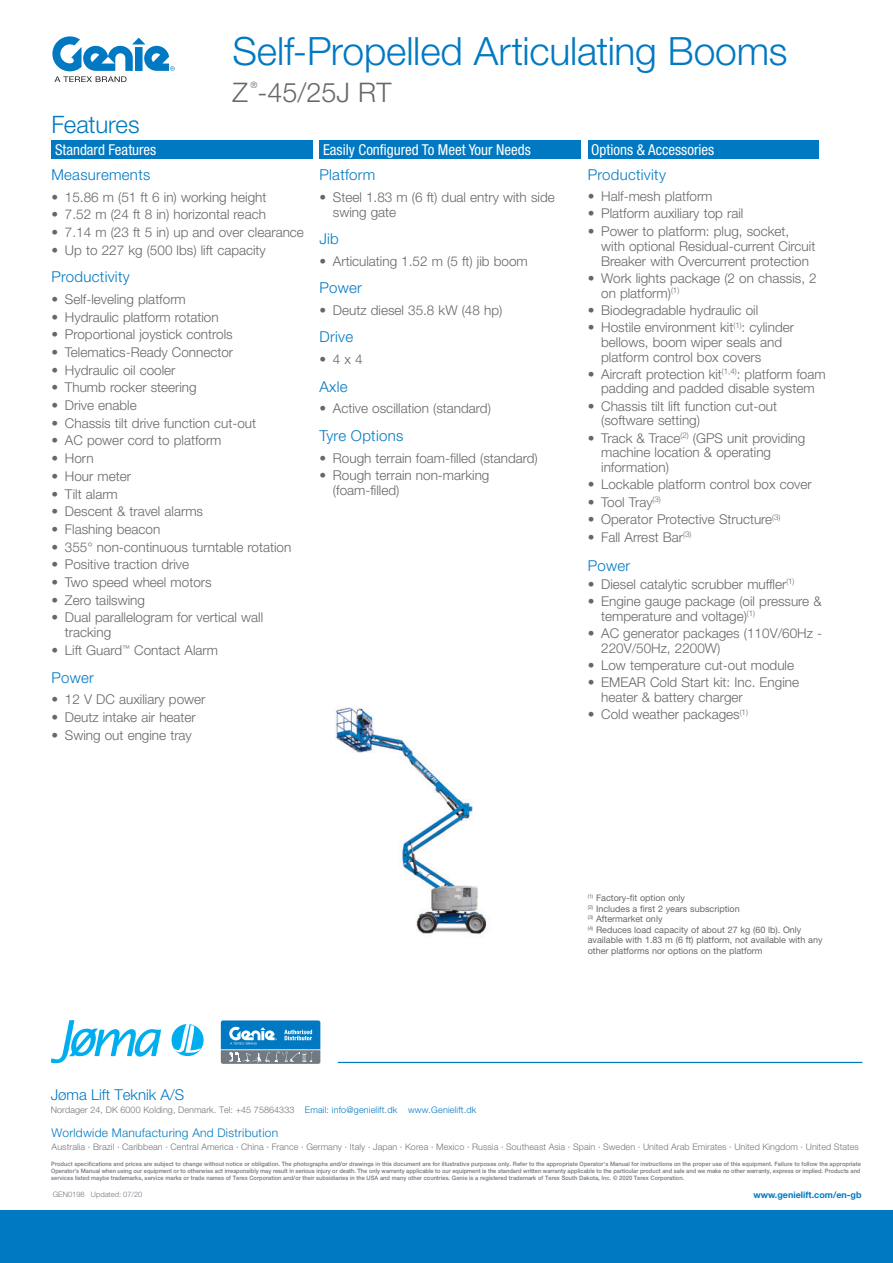
<style>
.page{position:relative;width:893px;height:1263px;background:#fff}
.page>*{position:absolute;margin:0;border:0;box-sizing:border-box;transform-origin:0 0}
.t1{font:300 39px "Helvetica Neue LT Std";letter-spacing:-.005em;color:#0079c2}
.t2{font:300 27px "Helvetica Neue LT Std";color:#67676a}
.t3{font:300 24px "Helvetica Neue LT Std";letter-spacing:-.01em;color:#0079c2}
.t4{font:300 15px "Helvetica Neue LT Std";letter-spacing:.02em;color:#0079c2}
.t5{font:condensed 15px "Helvetica Neue LT Std";color:#fff}
.t6{font:300 15px "Helvetica Neue LT Std";color:#0079c2}
.t7{font:300 13.5px/14.7px "Helvetica Neue LT Std";color:#67676a}
.t8{font:300 12px "Helvetica Neue LT Std";letter-spacing:.02em;color:#0079c2}
.t9{font:300 9px "Helvetica Neue LT Std";letter-spacing:.01em;color:#71757b}
.t10{font:9px/10.5px "Helvetica Neue LT Std";color:#67676a}
.t11{font:700 9px "Helvetica Neue LT Std";color:#0079c2}
.t12{font:300 8.7px "Helvetica Neue LT Std";color:#67676a}
.t13{font:300 7.5px "Helvetica Neue LT Std";color:#717a82}
.t14{font:500 6px/7.2px "Helvetica Neue LT Std";letter-spacing:.01em;color:#71757b;text-align:justify;scale:.95 1}
.s1{color:#0079c2}
</style>
<div class="page">
<svg style="left:52px;top:36px;width:123px;height:46px"></svg>
<div style="left:588px;top:140px;width:231px;height:19px;background:#0079c2"></div>
<div style="left:319px;top:140px;width:262px;height:19px;background:#0079c2"></div>
<div style="left:51px;top:140px;width:262px;height:19px;background:#0079c2"></div>
<img style="left:335px;top:707px;width:152px;height:227px">
<div style="left:0;top:1210px;width:893px;height:53px;background:#0079c2"></div>
<svg style="left:221px;top:1020px;width:99px;height:44px;background:#4b90ba"></svg>
<svg style="left:51px;top:1020px;width:110px;height:43px"></svg>
<svg style="left:172px;top:1024px;width:32px;height:32px"></svg>
<svg style="left:174px;top:1024px;width:27px;height:29px"></svg>
<hr style="left:338px;top:1062px;width:524px;height:1px;background:#0079c2">
<h1 class="t1" style="left:233px;top:27px;width:556px">Self-Propelled Articulating Booms</h1>
<h3 class="t3" style="left:51px;top:110px;width:90px">Features</h3>
<p class="t12" style="left:250px;top:80px;width:8px">®</p>
<h2 class="t2" style="left:233px;top:76px;width:160px">Z -45/25J RT</h2>
<p class="t5" style="left:55px;top:141px;width:103px">Standard Features</p>
<p class="t5" style="left:323px;top:141px;width:209px">Easily Configured To Meet Your Needs</p>
<p class="t4" style="left:51px;top:165px;width:100px">Measurements</p>
<p class="t7" style="left:51px;top:189px;width:216px">• 15.86 m (51 ft 6 in) working height</p>
<p class="t7" style="left:51px;top:207px;width:216px">• 7.52 m (24 ft 8 in) horizontal reach</p>
<p class="t7" style="left:51px;top:224px;width:254px">• 7.14 m (23 ft 5 in) up and over clearance</p>
<p class="t7" style="left:51px;top:242px;width:216px">• Up to 227 kg (500 lbs) lift capacity</p>
<p class="t4" style="left:51px;top:268px;width:80px">Productivity</p>
<p class="t7" style="left:51px;top:291px;width:136px">• Self-leveling platform</p>
<p class="t7" style="left:51px;top:309px;width:169px">• Hydraulic platform rotation</p>
<p class="t7" style="left:51px;top:327px;width:183px">• Proportional joystick controls</p>
<p class="t7" style="left:51px;top:344px;width:183px">• Telematics-Ready Connector</p>
<p class="t7" style="left:51px;top:362px;width:126px">• Hydraulic oil cooler</p>
<p class="t7" style="left:51px;top:380px;width:147px">• Thumb rocker steering</p>
<p class="t7" style="left:51px;top:398px;width:87px">• Drive enable</p>
<p class="t7" style="left:51px;top:415px;width:206px">• Chassis tilt drive function cut-out</p>
<p class="t7" style="left:51px;top:433px;width:172px">• AC power cord to platform</p>
<p class="t7" style="left:51px;top:451px;width:44px">• Horn</p>
<p class="t7" style="left:51px;top:468px;width:81px">• Hour meter</p>
<p class="t7" style="left:51px;top:486px;width:68px">• Tilt alarm</p>
<p class="t7" style="left:51px;top:504px;width:153px">• Descent &amp; travel alarms</p>
<p class="t7" style="left:51px;top:521px;width:110px">• Flashing beacon</p>
<p class="t7" style="left:51px;top:539px;width:241px">• 355° non-continuous turntable rotation</p>
<p class="t7" style="left:51px;top:557px;width:139px">• Positive traction drive</p>
<p class="t7" style="left:51px;top:575px;width:162px">• Two speed wheel motors</p>
<p class="t7" style="left:51px;top:592px;width:95px">• Zero tailswing</p>
<p class="t7" style="left:65px;top:610px;width:200px;text-indent:-14px">• Dual parallelogram for vertical wall tracking</p>
<p class="t7" style="left:51px;top:643px;width:168px">• Lift Guard<sup>™</sup> Contact Alarm</p>
<p class="t4" style="left:51px;top:668px;width:44px">Power</p>
<p class="t7" style="left:51px;top:692px;width:156px">• 12 V DC auxiliary power</p>
<p class="t7" style="left:51px;top:710px;width:146px">• Deutz intake air heater</p>
<p class="t7" style="left:51px;top:727px;width:142px">• Swing out engine tray</p>
<p class="t4" style="left:319px;top:165px;width:57px">Platform</p>
<p class="t7" style="left:333px;top:189px;width:223px;text-indent:-14px">• Steel 1.83 m (6 ft) dual entry with side swing gate</p>
<p class="t4" style="left:319px;top:229px;width:21px">Jib</p>
<p class="t7" style="left:319px;top:253px;width:210px">• Articulating 1.52 m (5 ft) jib boom</p>
<p class="t4" style="left:319px;top:279px;width:44px">Power</p>
<p class="t7" style="left:319px;top:302px;width:184px">• Deutz diesel 35.8 kW (48 hp)</p>
<p class="t4" style="left:319px;top:328px;width:35px">Drive</p>
<p class="t7" style="left:319px;top:352px;width:45px">• 4 x 4</p>
<p class="t4" style="left:319px;top:377px;width:30px">Axle</p>
<p class="t7" style="left:319px;top:401px;width:173px">• Active oscillation (standard)</p>
<p class="t4" style="left:319px;top:426px;width:85px">Tyre Options</p>
<p class="t7" style="left:319px;top:450px;width:220px">• Rough terrain foam-filled (standard)</p>
<p class="t7" style="left:333px;top:468px;width:158px;text-indent:-14px">• Rough terrain non-marking (foam-filled)</p>
<p class="t5" style="left:591px;top:141px;width:124px">Options &amp; Accessories</p>
<p class="t4" style="left:588px;top:165px;width:80px">Productivity</p>
<p class="t7" style="left:588px;top:189px;width:126px">• Half-mesh platform</p>
<p class="t7" style="left:588px;top:206px;width:157px">• Platform auxiliary top rail</p>
<p class="t7" style="left:601px;top:223px;width:216px;text-indent:-14px">• Power to platform: plug, socket, with optional Residual-current Circuit<br>Breaker with Overcurrent protection</p>
<p class="t7" style="left:601px;top:271px;width:217px;text-indent:-14px">• Work lights package (2 on chassis, 2 on platform)<sup>(1)</sup></p>
<p class="t7" style="left:588px;top:302px;width:172px">• Biodegradable hydraulic oil</p>
<p class="t7" style="left:601px;top:320px;width:194px;text-indent:-13px">• Hostile environment kit<sup>(1)</sup>: cylinder bellows, boom wiper seals and platform control box covers</p>
<p class="t7" style="left:588px;top:366px;width:240px;text-align:center">• Aircraft protection kit<sup>(1,4)</sup>: platform foam padding and padded disable system</p>
<p class="t7" style="left:601px;top:398px;width:177px;text-indent:-14px">• Chassis tilt lift function cut-out (software setting)</p>
<p class="t7" style="left:601px;top:430px;width:206px;text-indent:-13px">• Track &amp; Trace<sup>(2)</sup> (GPS unit providing machine location &amp; operating information)</p>
<p class="t7" style="left:588px;top:477px;width:226px">• Lockable platform control box cover</p>
<p class="t7" style="left:588px;top:494px;width:75px">• Tool Tray<sup>(3)</sup></p>
<p class="t7" style="left:588px;top:512px;width:194px">• Operator Protective Structure<sup>(3)</sup></p>
<p class="t7" style="left:588px;top:529px;width:105px">• Fall Arrest Bar<sup>(3)</sup></p>
<p class="t4" style="left:588px;top:557px;width:44px">Power</p>
<p class="t7" style="left:588px;top:576px;width:208px">• Diesel catalytic scrubber muffler<sup>(1)</sup></p>
<p class="t7" style="left:601px;top:593px;width:222px;text-indent:-14px">• Engine gauge package (oil pressure &amp; temperature and voltage)<sup>(1)</sup></p>
<p class="t7" style="left:601px;top:626px;width:222px;text-indent:-14px">• AC generator packages (110V/60Hz -<br>220V/50Hz, 2200W)</p>
<p class="t7" style="left:588px;top:657px;width:208px">• Low temperature cut-out module</p>
<p class="t7" style="left:601px;top:675px;width:199px;text-indent:-14px">• EMEAR Cold Start kit: Inc. Engine heater &amp; battery charger</p>
<p class="t7" style="left:588px;top:707px;width:162px">• Cold weather packages<sup>(1)</sup></p>
<p class="t6" style="left:51px;top:1086px;width:135px">Jøma Lift Teknik A/S</p>
<p class="t9" style="left:51px;top:1104px;width:427px">Nordager 24, DK 6000 Kolding, Denmark. Tel: +45 75864333 <span class="s1">Email: info@genielift.dk www.Genielift.dk</span></p>
<p class="t10" style="left:588px;top:893px;width:236px"><sup>(1)</sup> Factory-fit option only<br><sup>(2)</sup> Includes a first 2 years subscription<br><sup>(3)</sup> Aftermarket only<br><sup>(4)</sup> Reduces load capacity of about 27 kg (60 lb). Only available with 1.83 m (6 ft) platform, not available with any other platforms nor options on the platform</p>
<p class="t8" style="left:52px;top:1125px;width:228px">Worldwide Manufacturing And Distribution</p>
<p class="t9" style="left:52px;top:1141px;width:809px">Australia <span class="s1">·</span> Brazil <span class="s1">·</span> Caribbean <span class="s1">·</span> Central America <span class="s1">·</span> China <span class="s1">·</span> France <span class="s1">·</span> Germany <span class="s1">·</span> Italy <span class="s1">·</span> Japan <span class="s1">·</span> Korea <span class="s1">·</span> Mexico <span class="s1">·</span> Russia <span class="s1">·</span> Southeast Asia <span class="s1">·</span> Spain <span class="s1">·</span> Sweden <span class="s1">·</span> United Arab Emirates <span class="s1">·</span> United Kingdom <span class="s1">·</span> United States</p>
<p class="t14" style="left:51px;top:1160px;width:854px">Product specifications and prices are subject to change without notice or obligation. The photographs and/or drawings in this document are for illustrative purposes only. Refer to the appropriate Operator’s Manual for instructions on the proper use of this equipment. Failure to follow the appropriate Operator’s Manual when using our equipment or to otherwise act irresponsibly may result in serious injury or death. The only warranty applicable to our equipment is the standard written warranty applicable to the particular product and sale and we make no other warranty, express or implied. Products and services listed maybe trademarks, service marks or trade names of Terex Corporation and/or their subsidiaries in the USA and many other countries. Genie is a registered trademark of Terex South Dakota, Inc. © 2020 Terex Corporation.</p>
<p class="t13" style="left:53px;top:1190px;width:91px">GEN0198 Updated: 07/20</p>
<p class="t11" style="left:753px;top:1190px;width:110px">www.genielift.com/en-gb</p>
</div>
